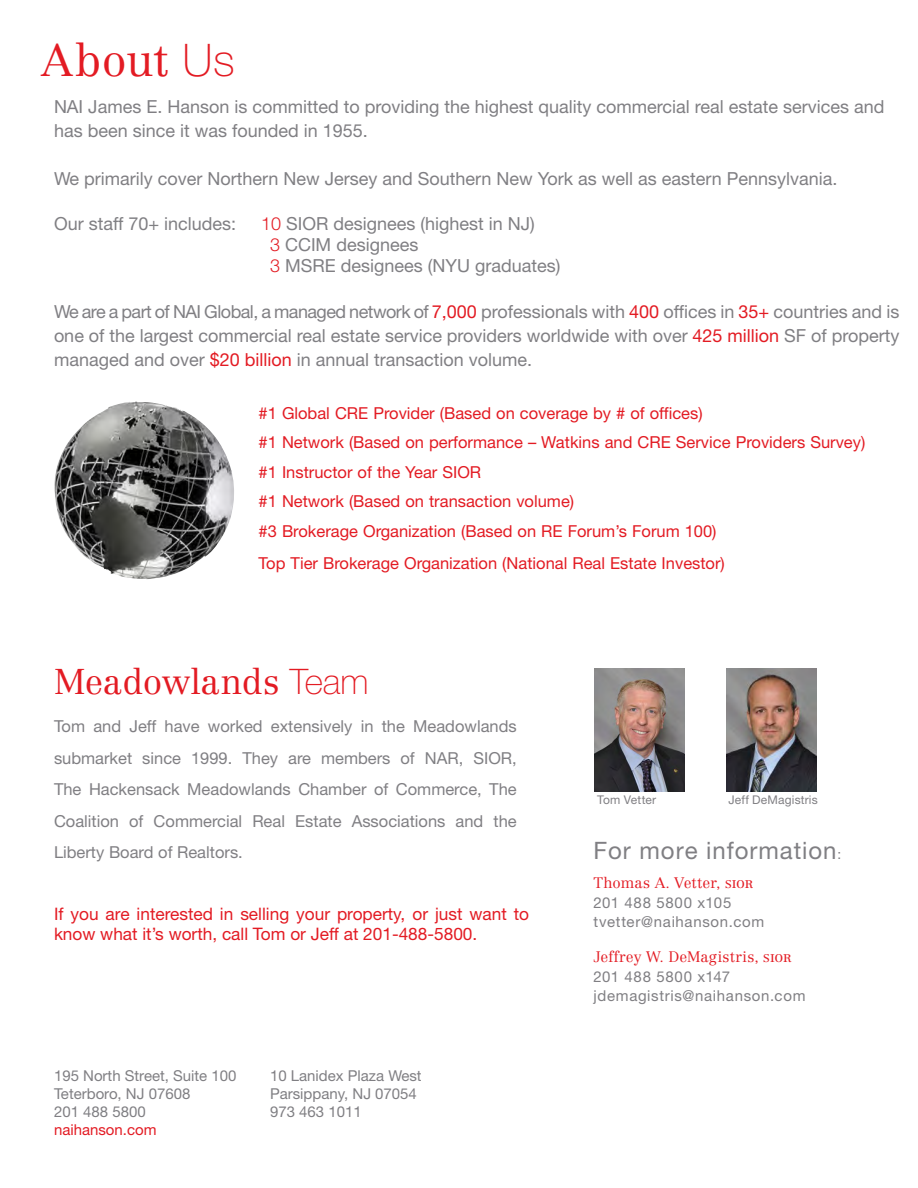
<style>
.page{position:relative;width:918px;height:1188px;background:#fff}
.page>*{position:absolute;margin:0;border:0;box-sizing:border-box;transform-origin:0 0}
.t1{font:300 45px "Centennial LT Std";color:#e31b23}
.t2{font:300 35.25px "Centennial LT Std";color:#e31b23}
.t3{font:24px "Helvetica Neue LT Std";letter-spacing:.04em;color:#807f83}
.t4{font:18px/24px "Helvetica Neue LT Std";color:#807f83}
.t5{font:17.25px/20.7px "Helvetica Neue LT Std";color:#e31b23}
.t6{font:16.5px/29.5px "Helvetica Neue LT Std";color:#e31b23}
.t7{font:16.5px/31.5px "Helvetica Neue LT Std";color:#807f83;text-align:justify}
.t8{font:15px "Helvetica Neue LT Std";color:#807f83}
.t9{font:15px/19.5px "Helvetica Neue LT Std";letter-spacing:.045em;color:#807f83}
.t10{font:300 15px "Centennial LT Std";letter-spacing:.005em;color:#e31b23}
.t11{font:15px "Helvetica Neue LT Std";color:#e31b23}
.t12{font:12px "Helvetica Neue LT Std";letter-spacing:.015em;color:#807f83}
.s1{font-family:"Helvetica Neue LT Std";font-weight:100}
.s2{font-weight:300;color:#e31b23}
.s3{color:#e31b23}
.s4{font-size:13.5px}
</style>
<div class="page">
<img style="left:54px;top:402px;width:180px;height:177px">
<img style="left:726px;top:668px;width:90px;height:123px">
<img style="left:595px;top:668px;width:90px;height:123px">
<h1 class="t1" style="left:41px;top:33px;width:195px">About <span class="s1">Us</span></h1>
<p class="t4" style="left:54px;top:95px;width:832px">NAI James E. Hanson is committed to providing the highest quality commercial real estate services and has been since it was founded in 1955.</p>
<p class="t4" style="left:54px;top:167px;width:785px">We primarily cover Northern New Jersey and Southern New York as well as eastern Pennsylvania.</p>
<p class="t4" style="left:54px;top:212px;width:184px">Our staff 70+ includes:</p>
<p class="t4" style="left:270px;top:213px;width:292px;line-height:21px;text-indent:-9px"><span class="s2">10</span> SIOR designees (highest in NJ)<br><span class="s2">3</span> CCIM designees<br><span class="s2">3</span> MSRE designees (NYU graduates)</p>
<p class="t4" style="left:54px;top:299px;width:847px;text-align:justify">We are a part of NAI Global, a managed network of <span class="s3">7,000</span> professionals with <span class="s3">400</span> offices in <span class="s3">35+</span> countries and is one of the largest commercial real estate service providers worldwide with over <span class="s3">425 million</span> SF of property managed and over <span class="s3">$20 billion</span> in annual transaction volume.</p>
<p class="t6" style="left:259px;top:398px;width:608px">#1 Global CRE Provider (Based on coverage by # of offices)<br>#1 Network (Based on performance – Watkins and CRE Service Providers Survey) #1 Instructor of the Year SIOR<br>#1 Network (Based on transaction volume)<br>#3 Brokerage Organization (Based on RE Forum’s Forum 100)</p>
<p class="t6" style="left:259px;top:549px;width:468px">Top Tier Brokerage Organization (National Real Estate Investor)</p>
<h2 class="t2" style="left:54px;top:661px;width:316px">Meadowlands <span class="s1">Team</span></h2>
<p class="t7" style="left:54px;top:711px;width:464px">Tom and Jeff have worked extensively in the Meadowlands submarket since 1999. They are members of NAR, SIOR, The Hackensack Meadowlands Chamber of Commerce, The Coalition of Commercial Real Estate Associations and the Liberty Board of Realtors.</p>
<p class="t5" style="left:54px;top:903px;width:477px">If you are interested in selling your property, or just want to know what it’s worth, call Tom or Jeff at 201-488-5800.</p>
<p class="t8" style="left:54px;top:1067px;width:184px">195 North Street, Suite 100</p>
<p class="t8" style="left:270px;top:1067px;width:153px">10 Lanidex Plaza West</p>
<p class="t8" style="left:54px;top:1085px;width:138px">Teterboro, NJ 07608</p>
<p class="t8" style="left:270px;top:1085px;width:148px">Parsippany, NJ 07054</p>
<p class="t8" style="left:54px;top:1103px;width:93px">201 488 5800</p>
<p class="t8" style="left:270px;top:1103px;width:93px">973 463 1011</p>
<p class="t11" style="left:54px;top:1121px;width:104px">naihanson.com</p>
<p class="t12" style="left:597px;top:792px;width:60px">Tom Vetter</p>
<p class="t12" style="left:728px;top:792px;width:91px">Jeff DeMagistris</p>
<h3 class="t3" style="left:593px;top:836px;width:249px">For more information<span class="s4">:</span></h3>
<p class="t10" style="left:593px;top:874px;width:162px">Thomas A. Vetter, sior</p>
<p class="t9" style="left:593px;top:893px;width:172px">201 488 5800 x105 tvetter@naihanson.com</p>
<p class="t10" style="left:593px;top:948px;width:200px">Jeffrey W. DeMagistris, sior</p>
<p class="t9" style="left:593px;top:966px;width:214px">201 488 5800 x147 jdemagistris@naihanson.com</p>
</div>
